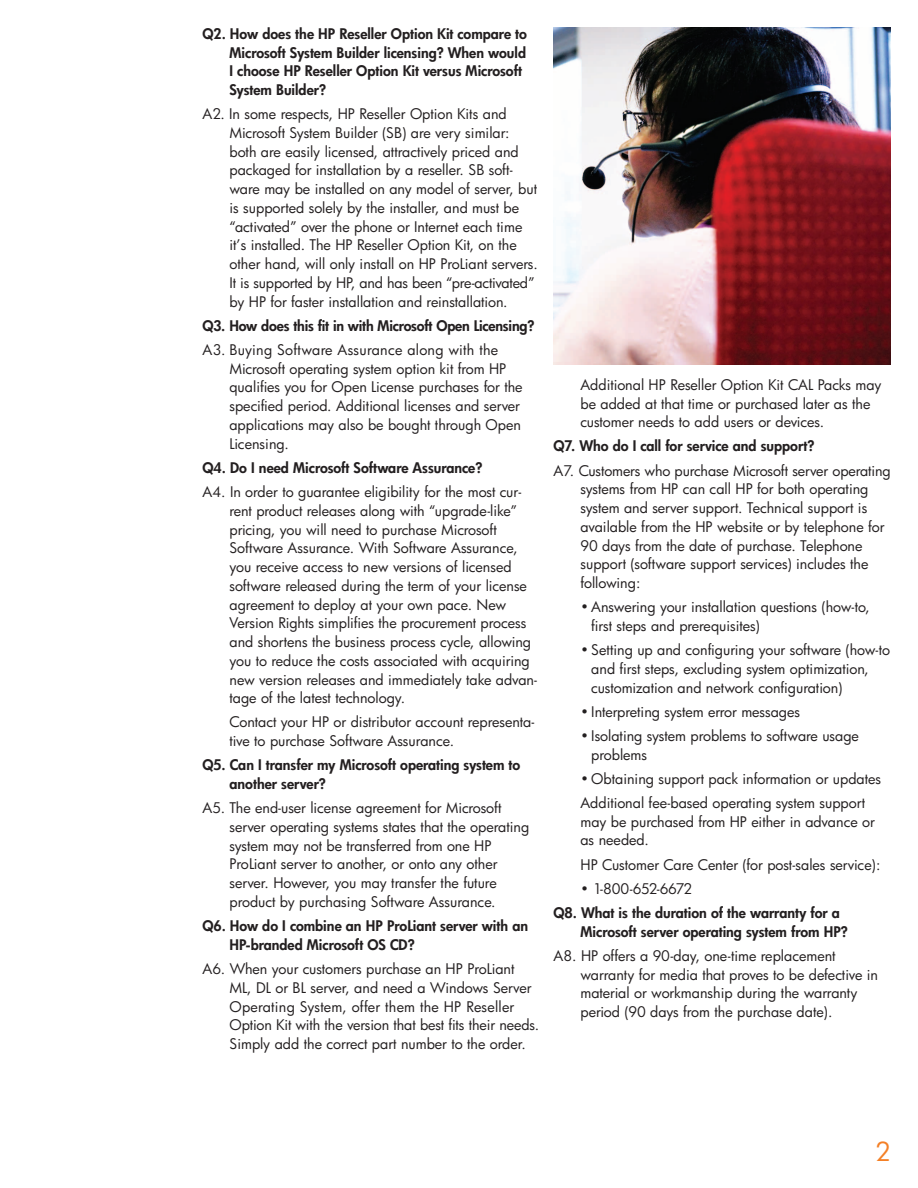
<style>
.page{position:relative;width:918px;height:1188px;background:#fff}
.page>*{position:absolute;margin:0;border:0;box-sizing:border-box;transform-origin:0 0}
.t1{font:25.5px "Futura Bk";color:#f48026}
.t2{font:14.25px/18.8px "Futura Bk";letter-spacing:-.005em;color:#231f20}
.t3{font:14.25px/18.8px "Futura Hv";color:#231f20}
.t4{font:14.25px "Futura Bk";letter-spacing:-.04em;color:#231f20}
</style>
<div class="page">
<img style="left:554px;top:27px;width:337px;height:337px">
<p class="t3" style="left:229px;top:25px;width:299px;text-indent:-27px">Q2. How does the HP Reseller Option Kit compare to Microsoft System Builder licensing? When would I choose HP Reseller Option Kit versus Microsoft System Builder?</p>
<p class="t2" style="left:229px;top:106px;width:310px;text-indent:-27px">A2. In some respects, HP Reseller Option Kits and Microsoft System Builder (SB) are very similar: both are easily licensed, attractively priced and packaged for installation by a reseller. SB soft - ware may be installed on any model of server, but is supported solely by the installer, and must be “activated” over the phone or Internet each time it’s installed. The HP Reseller Option Kit, on the other hand, will only install on HP ProLiant servers.<br>It is supported by HP, and has been “pre-activated” by HP for faster installation and reinstallation.</p>
<p class="t3" style="left:202px;top:317px;width:333px">Q3. How does this fit in with Microsoft Open Licensing?</p>
<p class="t2" style="left:229px;top:342px;width:295px;text-indent:-27px">A3. Buying Software Assurance along with the Microsoft operating system option kit from HP qualifies you for Open License purchases for the specified period. Additional licenses and server applications may also be bought through Open Licensing.</p>
<p class="t3" style="left:202px;top:460px;width:281px">Q4. Do I need Microsoft Software Assurance?</p>
<p class="t2" style="left:229px;top:484px;width:309px;text-indent:-27px">A4. In order to guarantee eligibility for the most cur - rent product releases along with “upgrade-like” pricing, you will need to purchase Microsoft Software Assurance. With Software Assurance, you receive access to new versions of licensed software released during the term of your license agreement to deploy at your own pace. New Version Rights simplifies the procurement process and shortens the business process cycle, allowing you to reduce the costs associated with acquiring new version releases and immediately take advan - tage of the latest technology.</p>
<p class="t2" style="left:229px;top:714px;width:306px">Contact your HP or distributor account representa - tive to purchase Software Assurance.</p>
<p class="t3" style="left:229px;top:757px;width:292px;text-indent:-27px">Q5. Can I transfer my Microsoft operating system to another server?</p>
<p class="t2" style="left:229px;top:800px;width:301px;text-indent:-27px">A5. The end-user license agreement for Microsoft server operating systems states that the operating system may not be transferred from one HP ProLiant server to another, or onto any other server. However, you may transfer the future product by purchasing Software Assurance.</p>
<p class="t3" style="left:229px;top:918px;width:300px;text-indent:-27px">Q6. How do I combine an HP ProLiant server with an<br>HP-branded Microsoft OS CD?</p>
<p class="t2" style="left:229px;top:961px;width:311px;text-indent:-27px">A6. When your customers purchase an HP ProLiant ML, DL or BL server, and need a Windows Server Operating System, offer them the HP Reseller Option Kit with the version that best fits their needs.<br>Simply add the correct part number to the order.</p>
<p class="t2" style="left:580px;top:376px;width:303px">Additional HP Reseller Option Kit CAL Packs may be added at that time or purchased later as the customer needs to add users or devices.</p>
<p class="t3" style="left:554px;top:438px;width:262px">Q7. Who do I call for service and support?</p>
<p class="t2" style="left:580px;top:462px;width:312px;text-indent:-27px">A7. Customers who purchase Microsoft server operating systems from HP can call HP for both operating system and server support. Technical support is available from the HP website or by telephone for 90 days from the date of purchase. Telephone support (software support services) includes the following:</p>
<p class="t2" style="left:591px;top:599px;width:280px;text-indent:-11px">• Answering your installation questions (how-to, first steps and prerequisites)</p>
<p class="t2" style="left:591px;top:642px;width:300px;text-indent:-11px">• Setting up and configuring your software (how-to and first steps, excluding system optimization, customization and network configuration)</p>
<p class="t2" style="left:580px;top:703px;width:221px">• Interpreting system error messages</p>
<p class="t2" style="left:591px;top:728px;width:269px;text-indent:-11px">• Isolating system problems to software usage problems</p>
<p class="t2" style="left:580px;top:768px;width:302px;line-height:24.2px">• Obtaining support pack information or updates<br>Additional fee-based operating system support</p>
<p class="t2" style="left:580px;top:813px;width:296px">may be purchased from HP either in advance or as needed.</p>
<p class="t2" style="left:580px;top:856px;width:302px">HP Customer Care Center (for post-sales service):</p>
<p class="t4" style="left:580px;top:882px;width:113px">• 1-800-652-6672</p>
<p class="t3" style="left:580px;top:905px;width:269px;text-indent:-27px">Q8. What is the duration of the warranty for a<br>Microsoft server operating system from HP?</p>
<p class="t2" style="left:580px;top:947px;width:299px;text-indent:-27px">A8. HP offers a 90-day, one-time replacement warranty for media that proves to be defective in material or workmanship during the warranty period (90 days from the purchase date).</p>
<h1 class="t1" style="left:875px;top:1140px;width:17px">2</h1>
</div>
